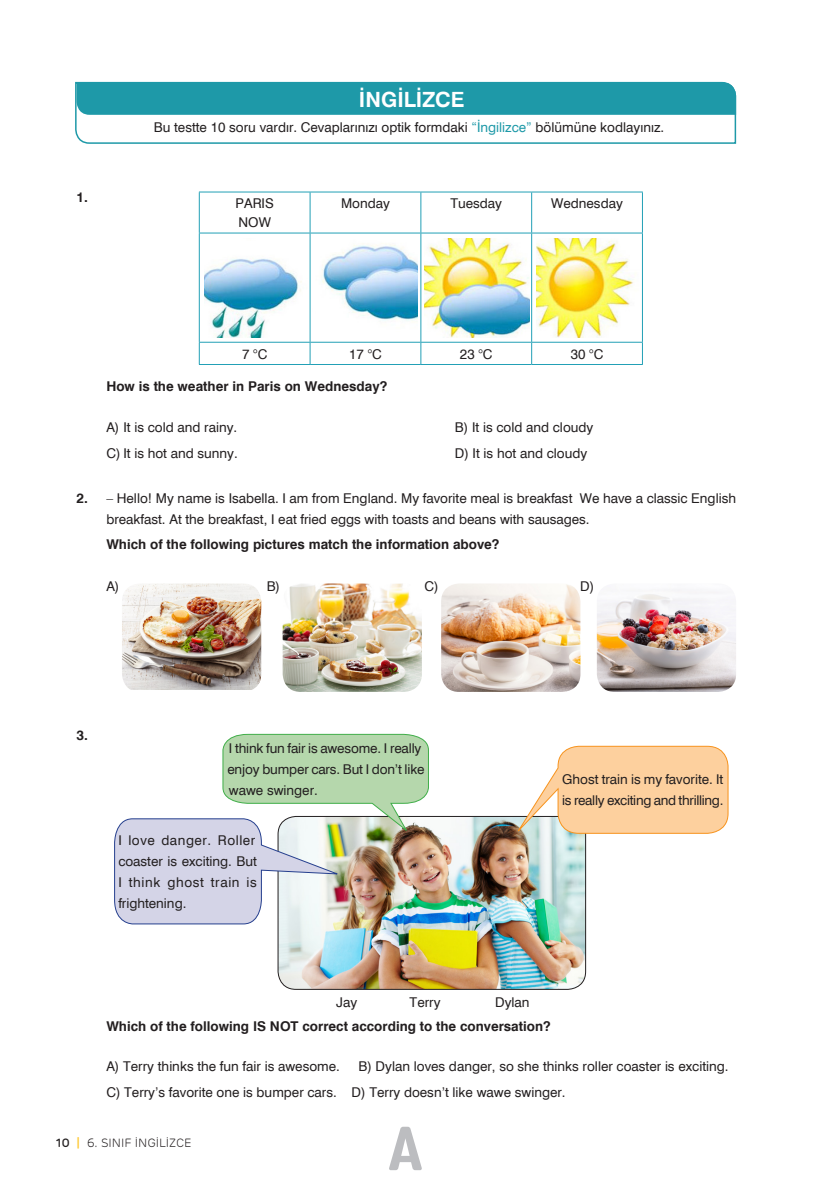
<style>
.page{position:relative;width:834px;height:1195px;background:#fff}
.page>*{position:absolute;margin:0;border:0;box-sizing:border-box;transform-origin:0 0}
.t1{font:60px "Grota Sans Rounded Regular 3";color:#bcbdc0}
.t2{font:700 21px "Swiss 721 BT";color:#fff}
.TS__PLAIN___TUR{font:13.5px/21px "Swiss 721 BT";color:#231f20}
.TC__ABCDE___TUR{font:13.5px "Swiss 721 BT";color:#231f20}
.TS__BOLD___TUR{font:700 13.5px "Swiss 721 BT";color:#231f20}
.TS__PLAIN___TUR-2{font:13.5px/21px "Swiss 721 BT";letter-spacing:-.02em;color:#231f20}
.TS__PLAIN___TUR-3{font:700 13.5px "Swiss 721 BT";color:#231f20}
.t3{font:300 12px "Rubrik";color:#231f20}
.s1{color:#1e99a8}
.s2{font-weight:700}
.s3{font-weight:500}
.s4{font-weight:500;color:#fec62a}
</style>
<div class="page">
<svg style="left:75px;top:81px;width:661px;height:63px"></svg>
<div style="left:77px;top:83px;width:659px;height:32px;background:#1e99a8"></div>
<img style="left:122px;top:583px;width:139px;height:107px">
<img style="left:282px;top:583px;width:140px;height:109px">
<img style="left:441px;top:583px;width:139px;height:109px">
<img style="left:596px;top:589px;width:140px;height:103px">
<img style="left:279px;top:818px;width:306px;height:171px">
<div style="left:277px;top:816px;width:309px;height:174px;border:1px solid #231f20;border-radius:18px"></div>
<svg style="left:114px;top:734px;width:315px;height:191px"></svg>
<svg style="left:513px;top:745px;width:215px;height:92px"></svg>
<hr style="left:199px;top:192px;width:111px;height:1px;background:#22a0b6">
<hr style="left:199px;top:192px;width:1px;height:41px;background:#22a0b6">
<hr style="left:310px;top:192px;width:111px;height:1px;background:#22a0b6">
<hr style="left:309px;top:192px;width:1px;height:41px;background:#22a0b6">
<hr style="left:421px;top:192px;width:110px;height:1px;background:#22a0b6">
<hr style="left:420px;top:192px;width:1px;height:41px;background:#22a0b6">
<hr style="left:531px;top:192px;width:111px;height:1px;background:#22a0b6">
<hr style="left:531px;top:192px;width:1px;height:41px;background:#22a0b6">
<hr style="left:642px;top:192px;width:1px;height:41px;background:#22a0b6">
<hr style="left:199px;top:233px;width:111px;height:1px;background:#22a0b6">
<hr style="left:199px;top:233px;width:1px;height:109px;background:#22a0b6">
<hr style="left:310px;top:233px;width:111px;height:1px;background:#22a0b6">
<hr style="left:309px;top:233px;width:1px;height:109px;background:#22a0b6">
<hr style="left:421px;top:233px;width:110px;height:1px;background:#22a0b6">
<hr style="left:420px;top:233px;width:1px;height:109px;background:#22a0b6">
<hr style="left:531px;top:233px;width:111px;height:1px;background:#22a0b6">
<hr style="left:531px;top:233px;width:1px;height:109px;background:#22a0b6">
<hr style="left:642px;top:233px;width:1px;height:109px;background:#22a0b6">
<hr style="left:199px;top:342px;width:111px;height:1px;background:#22a0b6">
<svg style="left:199px;top:343px;width:1px;height:21px"></svg>
<hr style="left:310px;top:342px;width:111px;height:1px;background:#22a0b6">
<svg style="left:309px;top:343px;width:1px;height:21px"></svg>
<hr style="left:421px;top:342px;width:110px;height:1px;background:#22a0b6">
<svg style="left:420px;top:343px;width:1px;height:21px"></svg>
<hr style="left:531px;top:342px;width:111px;height:1px;background:#22a0b6">
<svg style="left:531px;top:343px;width:1px;height:21px"></svg>
<svg style="left:642px;top:343px;width:1px;height:21px"></svg>
<hr style="left:199px;top:364px;width:111px;height:1px;background:#22a0b6">
<hr style="left:310px;top:364px;width:111px;height:1px;background:#22a0b6">
<hr style="left:421px;top:364px;width:110px;height:1px;background:#22a0b6">
<hr style="left:531px;top:364px;width:111px;height:1px;background:#22a0b6">
<img style="left:204px;top:258px;width:98px;height:80px">
<img style="left:321px;top:244px;width:96px;height:78px">
<img style="left:424px;top:238px;width:105px;height:100px">
<img style="left:536px;top:238px;width:97px;height:100px">
<h2 class="t2" style="left:359px;top:86px;width:107px">INGILIZCE</h2>
<p class="TS__PLAIN___TUR-3" style="left:77px;top:189px;width:13px">1.</p>
<p class="TS__PLAIN___TUR" style="left:154px;top:116px;width:512px">Bu testte 10 soru vardır. Cevaplarınızı optik formdaki <span class="s1">“İngilizce”</span> bölümüne kodlayınız.</p>
<p class="TS__PLAIN___TUR" style="left:235px;top:194px;width:40px;line-height:18.8px">PARIS<br>NOW</p>
<p class="TS__PLAIN___TUR" style="left:341px;top:193px;width:50px">Monday</p>
<p class="TS__PLAIN___TUR" style="left:450px;top:193px;width:53px">Tuesday</p>
<p class="TS__PLAIN___TUR" style="left:551px;top:193px;width:73px">Wednesday</p>
<p class="TS__PLAIN___TUR" style="left:242px;top:343px;width:27px">7 °C</p>
<p class="TS__PLAIN___TUR" style="left:349px;top:343px;width:34px">17 °C</p>
<p class="TS__PLAIN___TUR" style="left:460px;top:343px;width:34px">23 °C</p>
<p class="TS__PLAIN___TUR" style="left:570px;top:343px;width:34px">30 °C</p>
<p class="TS__BOLD___TUR" style="left:106px;top:378px;width:282px">How is the weather in Paris on Wednesday?</p>
<p class="TC__ABCDE___TUR" style="left:106px;top:419px;width:132px">A) It is cold and rainy.</p>
<p class="TC__ABCDE___TUR" style="left:455px;top:419px;width:140px">B) It is cold and cloudy</p>
<p class="TC__ABCDE___TUR" style="left:106px;top:445px;width:133px">C) It is hot and sunny.</p>
<p class="TC__ABCDE___TUR" style="left:455px;top:445px;width:134px">D) It is hot and cloudy</p>
<p class="TS__PLAIN___TUR" style="left:106px;top:488px;width:631px;text-indent:-30px"><span class="s2">2.</span> – Hello! My name is Isabella. I am from England. My favorite meal is breakfast We have a classic English breakfast. At the breakfast, I eat fried eggs with toasts and beans with sausages.</p>
<p class="TS__BOLD___TUR" style="left:106px;top:536px;width:394px">Which of the following pictures match the information above?</p>
<p class="TS__PLAIN___TUR" style="left:106px;top:576px;width:14px">A)</p>
<p class="TS__PLAIN___TUR" style="left:267px;top:576px;width:15px">B)</p>
<p class="TS__PLAIN___TUR" style="left:424px;top:576px;width:15px">C)</p>
<p class="TS__PLAIN___TUR" style="left:580px;top:576px;width:15px">D)</p>
<p class="TS__PLAIN___TUR-3" style="left:77px;top:727px;width:13px">3.</p>
<p class="TS__PLAIN___TUR" style="left:227px;top:737px;width:199px">I think fun fair is awesome. I really enjoy bumper cars. But I don’t like wawe swinger.</p>
<p class="TS__PLAIN___TUR" style="left:118px;top:829px;width:140px;text-align:justify">I love danger. Roller coaster is exciting. But I think ghost train is frightening.</p>
<p class="TS__PLAIN___TUR-2" style="left:562px;top:769px;width:163px">Ghost train is my favorite. It is really exciting and thrilling.</p>
<p class="TS__PLAIN___TUR" style="left:336px;top:991px;width:22px">Jay</p>
<p class="TS__PLAIN___TUR" style="left:409px;top:991px;width:32px">Terry</p>
<p class="TS__PLAIN___TUR" style="left:495px;top:991px;width:36px">Dylan</p>
<p class="TS__BOLD___TUR" style="left:106px;top:1018px;width:445px">Which of the following IS NOT correct according to the conversation?</p>
<p class="TC__ABCDE___TUR" style="left:106px;top:1058px;width:235px">A) Terry thinks the fun fair is awesome.</p>
<p class="TC__ABCDE___TUR" style="left:358px;top:1058px;width:371px">B) Dylan loves danger, so she thinks roller coaster is exciting.</p>
<p class="TC__ABCDE___TUR" style="left:106px;top:1084px;width:460px">C) Terry’s favorite one is bumper cars. D) Terry doesn’t like wawe swinger.</p>
<p class="t3" style="left:56px;top:1136px;width:137px"><span class="s3">10</span> <span class="s4">|</span> 6. SINIF İNGİLİZCE</p>
<h1 class="t1" style="left:388px;top:1112px;width:36px">A</h1>
</div>
